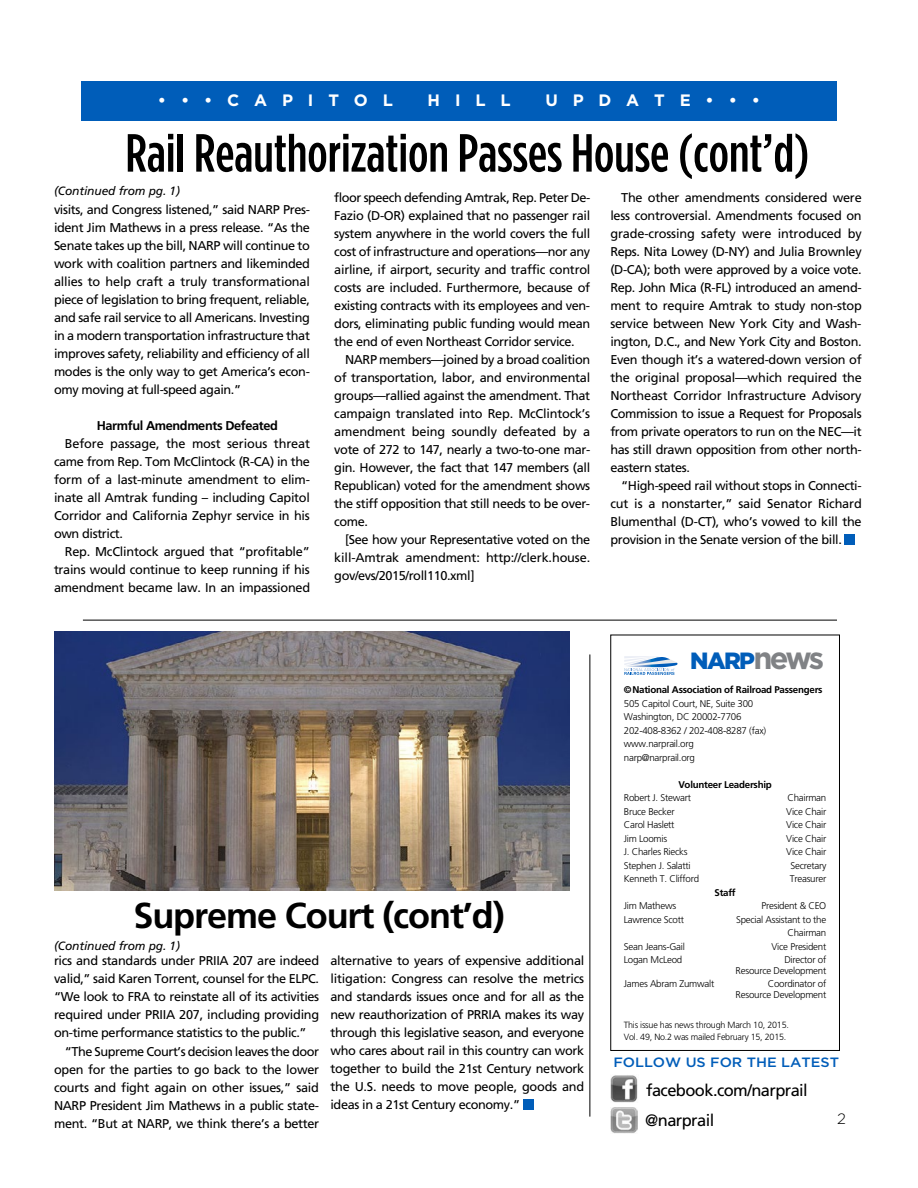
<style>
.page{position:relative;width:918px;height:1188px;background:#fff}
.page>*{position:absolute;margin:0;border:0;box-sizing:border-box;transform-origin:0 0}
.t1{font:500 53.55px "Gotham Condensed";color:#000}
.t2{font:700 36px "Frutiger LT Std";letter-spacing:-.03em;color:#000}
.t3{font:900 23.55px "Gotham";color:#005db9}
.t4{font:16.5px/30.2px "Frutiger LT Std";letter-spacing:-.035em;color:#000}
.t5{font:700 16.5px "Gotham";letter-spacing:.9em;color:#fff}
.t6{font:300 15px "Gotham";color:#000}
.t7{font:500 13.5px "Gotham";color:#005db9;scale:1.07 1}
.t8{font:12.75px/18px "Frutiger LT Std";letter-spacing:-.03em;color:#000;text-align:justify}
.t9{font:700 12.75px "Frutiger LT Std";letter-spacing:-.03em;color:#000}
.t10{font:italic 12px "Frutiger LT Std";letter-spacing:-.01em;color:#000}
.t11{font:300 9.75px/13.5px "Frutiger LT Std";letter-spacing:-.025em;color:#000;text-align:right}
.t12{font:700 9.75px "Frutiger LT Std";letter-spacing:-.025em;color:#000}
.t13{font:300 9px/12px "Frutiger LT Std";letter-spacing:-.025em;color:#000}
.s1{font-weight:700;font-size:30.6px;color:#808285}
</style>
<div class="page">
<div style="left:81px;top:81px;width:756px;height:40px;background:#005db9"></div>
<div style="left:610px;top:635px;width:230px;height:416px;border:1px solid #000"></div>
<svg style="left:624px;top:656px;width:53px;height:19px"></svg>
<hr style="left:83px;top:620px;width:754px;height:1px;background:#000">
<hr style="left:590px;top:654px;width:1px;height:463px;background:#000">
<img style="left:610px;top:1075px;width:28px;height:28px">
<img style="left:610px;top:1108px;width:28px;height:26px">
<div style="left:845px;top:535px;width:10px;height:10px;background:#005db9"></div>
<div style="left:523px;top:1099px;width:11px;height:11px;background:#005db9"></div>
<img style="left:54px;top:632px;width:515px;height:258px">
<p class="t5" style="left:158px;top:89px;width:237px">•••Capitol</p>
<p class="t5" style="left:428px;top:89px;width:85px">Hill</p>
<p class="t5" style="left:545px;top:89px;width:216px">Update•••</p>
<h1 class="t1" style="left:125px;top:122px;width:686px">Rail Reauthorization Passes House (cont’d)</h1>
<p class="t10" style="left:54px;top:184px;width:128px">(Continued from pg. 1)</p>
<p class="t8" style="left:54px;top:201px;width:258px">visits, and Congress listened,” said NARP Pres&shy;ident Jim Mathews in a press release. “As the Senate takes up the bill, NARP will continue to work with coalition partners and likeminded allies to help craft a truly transformational piece of legislation to bring frequent, reliable, and safe rail service to all Americans. Investing in a modern transportation infrastructure that improves safety, reliability and efficiency of all modes is the only way to get America’s econ&shy;omy moving at full-speed again.”</p>
<p class="t9" style="left:97px;top:418px;width:183px">H armful Amendments Defeated</p>
<p class="t8" style="left:54px;top:435px;width:258px;text-indent:11px">Before passage, the most serious threat came from Rep. Tom McClintock (R-CA) in the form of a last-minute amendment to elim&shy;inate all Amtrak funding – including Capitol Corridor and California Zephyr service in his own district.</p>
<p class="t8" style="left:54px;top:543px;width:258px;text-indent:11px">Rep. McClintock argued that “profitable” trains would continue to keep running if his amendment became law. In an impassioned</p>
<p class="t8" style="left:334px;top:189px;width:258px">floor speech defending Amtrak, Rep. Peter De-Fazio (D-OR) explained that no passenger rail system anywhere in the world covers the full cost of infrastructure and operations—nor any airline, if airport, security and traffic control costs are included. Furthermore, because of existing contracts with its employees and ven&shy;dors, eliminating public funding would mean the end of even Northeast Corridor service.</p>
<p class="t8" style="left:334px;top:351px;width:258px;text-indent:11px">NARP members—joined by a broad coalition of transportation, labor, and environmental groups—rallied against the amendment. That campaign translated into Rep. McClintock’s amendment being soundly defeated by a vote of 272 to 147, nearly a two-to-one mar&shy;gin. However, the fact that 147 members (all Republican) voted for the amendment shows the stiff opposition that still needs to be over&shy;come.</p>
<p class="t8" style="left:334px;top:531px;width:257px;text-indent:11px">[See how your Representative voted on the kill-Amtrak amendment: http://clerk.house. gov/evs/2015/roll110.xml]</p>
<p class="t8" style="left:610px;top:189px;width:253px;text-indent:11px">The other amendments considered were less controversial. Amendments focused on grade-crossing safety were introduced by Reps. Nita Lowey (D-NY) and Julia Brownley (D-CA); both were approved by a voice vote.<br>Rep. John Mica (R-FL) introduced an amend&shy;ment to require Amtrak to study non-stop service between New York City and Wash&shy;ington, D.C., and New York City and Boston.<br>Even though it’s a watered-down version of the original proposal—which required the Northeast Corridor Infrastructure Advisory Commission to issue a Request for Proposals from private operators to run on the NEC—it has still drawn opposition from other north&shy;eastern states.</p>
<p class="t8" style="left:610px;top:477px;width:253px;text-indent:11px">“High-speed rail without stops in Connecti&shy;cut is a nonstarter,” said Senator Richard Blumenthal (D-CT), who’s vowed to kill the provision in the Senate version of the bill.</p>
<h2 class="t2" style="left:133px;top:894px;width:373px">Supreme Court (cont’d)</h2>
<p class="t10" style="left:54px;top:939px;width:128px">(Continued from pg. 1)</p>
<p class="t8" style="left:54px;top:952px;width:267px">rics and standards under PRIIA 207 are indeed</p>
<p class="t8" style="left:54px;top:970px;width:267px">valid,” said Karen Torrent, counsel for the ELPC.</p>
<p class="t8" style="left:54px;top:988px;width:267px">“We look to FRA to reinstate all of its activities</p>
<p class="t8" style="left:54px;top:1006px;width:267px">required under PRIIA 207, including providing</p>
<p class="t8" style="left:54px;top:1024px;width:254px">on-time performance statistics to the public.”</p>
<p class="t8" style="left:65px;top:1042px;width:256px">“The Supreme Court’s decision leaves the door</p>
<p class="t8" style="left:54px;top:1060px;width:267px">open for the parties to go back to the lower</p>
<p class="t8" style="left:54px;top:1078px;width:267px">courts and fight again on other issues,” said</p>
<p class="t8" style="left:54px;top:1096px;width:267px">NARP President Jim Mathews in a public state-</p>
<p class="t8" style="left:54px;top:1114px;width:267px">ment. “But at NARP, we think there’s a better</p>
<p class="t8" style="left:330px;top:952px;width:255px">alternative to years of expensive additional litigation: Congress can resolve the metrics and standards issues once and for all as the new reauthorization of PRRIA makes its way through this legislative season, and everyone who cares about rail in this country can work together to build the 21st Century network the U.S. needs to move people, goods and ideas in a 21st Century economy.”</p>
<h3 class="t3" style="left:690px;top:644px;width:136px">NARP<span class="s1">news</span></h3>
<p class="t12" style="left:624px;top:684px;width:200px">©National Association of Railroad Passengers</p>
<p class="t11" style="left:624px;top:697px;width:144px;text-align:left">505 Capitol Court, NE, Suite 300<br>Washington, DC 20002-7706<br>202-408-8362 / 202-408-8287 (fax) www.narprail.org narp@narprail.org</p>
<p class="t12" style="left:678px;top:778px;width:95px">Volunteer Leadership</p>
<p class="t11" style="left:624px;top:791px;width:69px">Robert J. Stewart</p>
<p class="t11" style="left:787px;top:791px;width:40px">Chairman</p>
<p class="t11" style="left:624px;top:805px;width:52px">Bruce Becker</p>
<p class="t11" style="left:786px;top:805px;width:42px">Vice Chair</p>
<p class="t11" style="left:624px;top:818px;width:52px">Carol Haslett</p>
<p class="t11" style="left:786px;top:818px;width:42px">Vice Chair</p>
<p class="t11" style="left:624px;top:832px;width:45px">Jim Loomis</p>
<p class="t11" style="left:786px;top:832px;width:42px">Vice Chair</p>
<p class="t11" style="left:624px;top:845px;width:65px">J. Charles Riecks</p>
<p class="t11" style="left:786px;top:845px;width:42px">Vice Chair</p>
<p class="t11" style="left:624px;top:859px;width:68px">Stephen J. Salatti</p>
<p class="t11" style="left:790px;top:859px;width:37px">Secretary</p>
<p class="t11" style="left:624px;top:872px;width:77px">Kenneth T. Clifford</p>
<p class="t11" style="left:790px;top:872px;width:38px">Treasurer</p>
<p class="t12" style="left:714px;top:886px;width:23px">Staff</p>
<p class="t11" style="left:624px;top:899px;width:54px">Jim Mathews</p>
<p class="t11" style="left:762px;top:899px;width:66px">President &amp; CEO</p>
<p class="t11" style="left:624px;top:913px;width:62px">Lawrence Scott</p>
<p class="t11" style="left:736px;top:913px;width:92px">Special Assistant to the<br>Chairman</p>
<p class="t11" style="left:624px;top:940px;width:63px">Sean Jeans-Gail</p>
<p class="t11" style="left:772px;top:940px;width:56px">Vice President</p>
<p class="t11" style="left:624px;top:953px;width:60px">Logan McLeod</p>
<p class="t11" style="left:736px;top:955px;width:92px;line-height:10.5px">Director of<br>Resource Development</p>
<p class="t11" style="left:624px;top:977px;width:92px">James Abram Zumwalt</p>
<p class="t11" style="left:736px;top:979px;width:92px;line-height:10.5px">Coordinator of<br>Resource Development</p>
<p class="t13" style="left:624px;top:1019px;width:167px">This issue has news through March 10, 2015.<br>Vol. 49, No.2 was mailed February 15, 2015.</p>
<p class="t7" style="left:613px;top:1053px;width:212px">FOLLOW US FOR THE LATEST</p>
<p class="t4" style="left:645px;top:1075px;width:164px">facebook.com/narprail @narprail</p>
<p class="t6" style="left:837px;top:1109px;width:10px">2</p>
</div>
